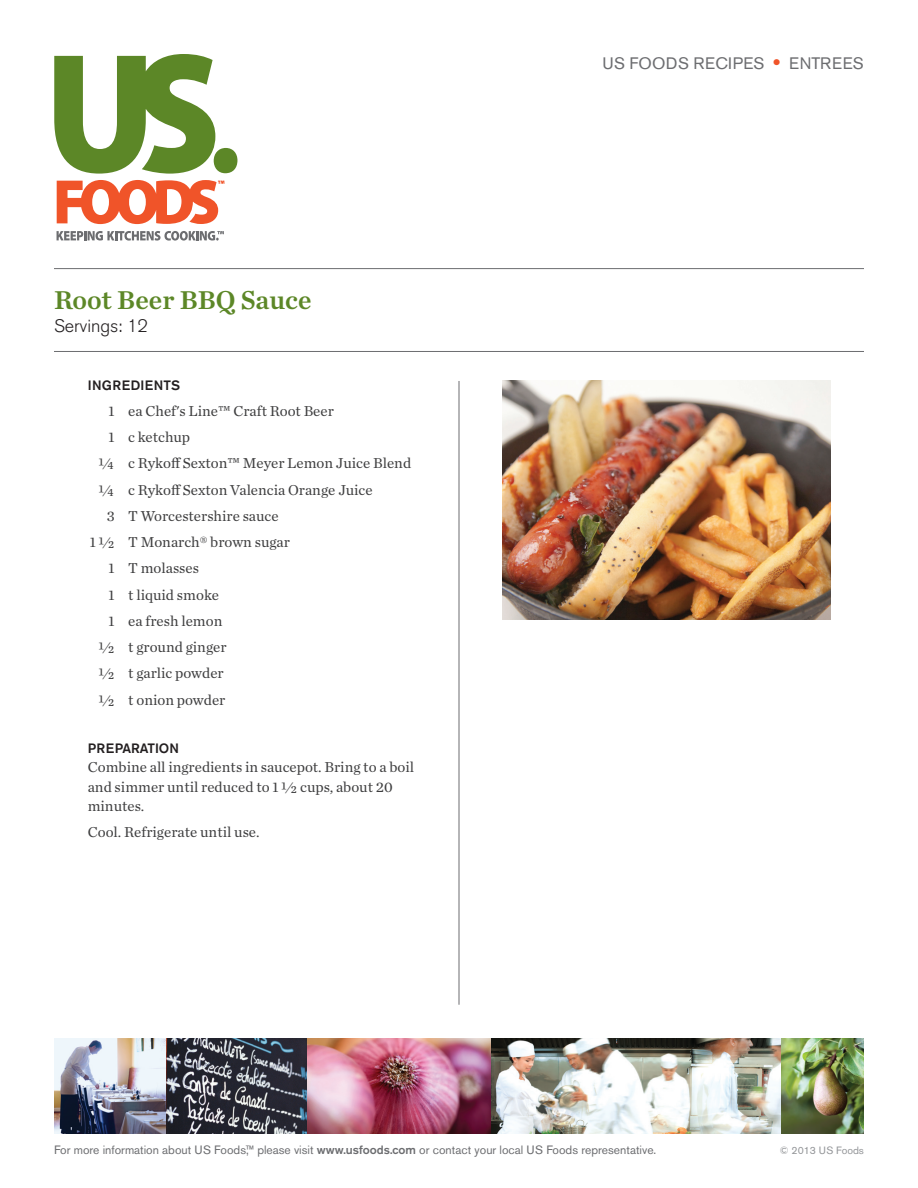
<style>
.page{position:relative;width:918px;height:1188px;background:#fff}
.page>*{position:absolute;margin:0;border:0;box-sizing:border-box;transform-origin:0 0}
.t1{font:27px "Chronicle Text G1 Semi";color:#5c8727}
.t2{font:300 18px "Akzidenz Grotesk BE";color:#231f20}
.t3{font:16.5px "Akzidenz Grotesk BE";letter-spacing:.02em;color:#6c6d70}
.Ingredient_Indents{font:15px/19.5px "Chronicle Text G1";color:#3e3e3f}
.Body_Copy{font:500 13.5px "Akzidenz Grotesk BE";letter-spacing:.04em;color:#231f20}
.Ingredient_Indents-2{font:500 13.5px "Akzidenz Grotesk BE";color:#231f20}
.t4{font:12px "Akzidenz Grotesk BE";color:#6c6d70}
.t5{font:10.5px "Akzidenz Grotesk BE";color:#939598}
.s1{font-weight:700;font-size:19.5px;color:#f05429}
.s2{font-weight:500}
</style>
<div class="page">
<div style="left:214px;top:148px;width:23px;height:25px;background:#5c8727;border-radius:50%"></div>
<svg style="left:54px;top:54px;width:161px;height:120px"></svg>
<svg style="left:57px;top:231px;width:167px;height:10px"></svg>
<svg style="left:57px;top:180px;width:167px;height:44px"></svg>
<img style="left:54px;top:1038px;width:113px;height:96px">
<img style="left:167px;top:1038px;width:614px;height:96px">
<img style="left:781px;top:1038px;width:83px;height:96px">
<hr style="left:54px;top:268px;width:810px;height:1px;background:#6c6d70">
<hr style="left:54px;top:351px;width:810px;height:1px;background:#6c6d70">
<hr style="left:459px;top:381px;width:1px;height:624px;background:#6c6d70">
<img style="left:503px;top:381px;width:327px;height:239px">
<p class="t1" style="left:54px;top:279px;width:259px">Root Beer BBQ Sauce</p>
<p class="t2" style="left:54px;top:315px;width:96px">Servings: 12</p>
<p class="Body_Copy" style="left:88px;top:377px;width:94px">INGREDIENTS</p>
<p class="Ingredient_Indents" style="left:109px;top:400px;width:227px">1 ea Chef's Line™ Craft Root Beer</p>
<p class="Ingredient_Indents" style="left:109px;top:426px;width:83px">1 c ketchup</p>
<p class="Ingredient_Indents" style="left:99px;top:453px;width:314px">¼ c Rykoff Sexton™ Meyer Lemon Juice Blend</p>
<p class="Ingredient_Indents" style="left:99px;top:479px;width:276px">¼ c Rykoff Sexton Valencia Orange Juice</p>
<p class="Ingredient_Indents" style="left:107px;top:505px;width:173px">3 T Worcestershire sauce</p>
<p class="Ingredient_Indents" style="left:90px;top:531px;width:202px">1 ½ T Monarch® brown sugar</p>
<p class="Ingredient_Indents" style="left:109px;top:558px;width:92px">1 T molasses</p>
<p class="Ingredient_Indents" style="left:109px;top:584px;width:112px">1 t liquid smoke</p>
<p class="Ingredient_Indents" style="left:109px;top:610px;width:115px">1 ea fresh lemon</p>
<p class="Ingredient_Indents" style="left:99px;top:636px;width:130px">½ t ground ginger</p>
<p class="Ingredient_Indents" style="left:99px;top:663px;width:127px">½ t garlic powder</p>
<p class="Ingredient_Indents" style="left:99px;top:689px;width:128px">½ t onion powder</p>
<p class="Ingredient_Indents-2" style="left:88px;top:740px;width:93px">PREPARATION</p>
<p class="Ingredient_Indents" style="left:88px;top:756px;width:328px">Combine all ingredients in saucepot. Bring to a boil and simmer until reduced to 1 ½ cups, about 20 minutes.</p>
<p class="Ingredient_Indents" style="left:88px;top:822px;width:173px">Cool. Refrigerate until use.</p>
<p class="t3" style="left:602px;top:53px;width:263px">US FOODS RECIPES <span class="s1">•</span> ENTREES</p>
<p class="t4" style="left:54px;top:1143px;width:604px">For more information about US Foods,™ please visit <span class="s2">www.usfoods.com</span> or contact your local US Foods representative.</p>
<p class="t5" style="left:780px;top:1144px;width:86px">© 2013 US Foods</p>
</div>
